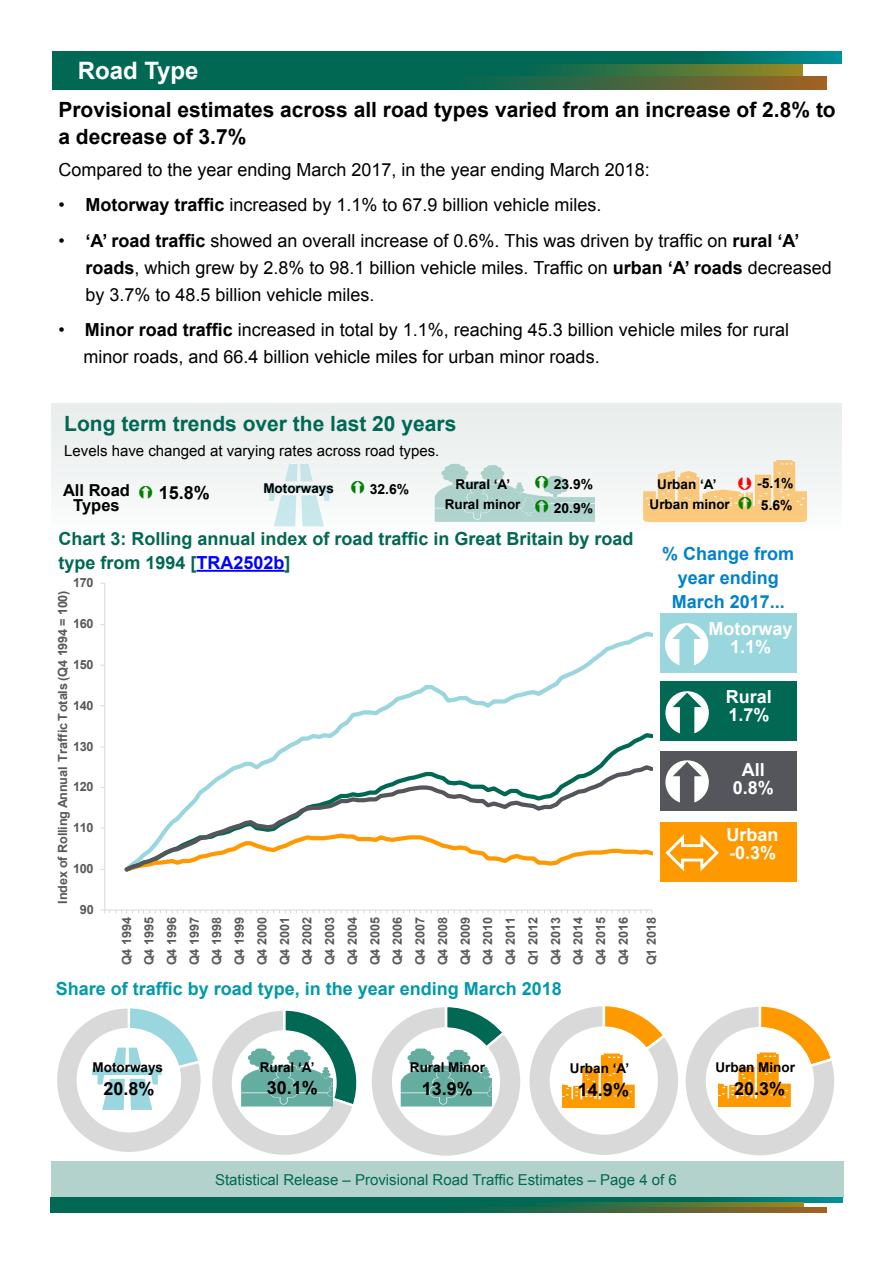
<style>
.page{position:relative;width:893px;height:1263px;background:#fff}
.page>*{position:absolute;margin:0;border:0;box-sizing:border-box;transform-origin:0 0}
.t1{font:700 24px "Arial";color:#fff}
.Front_page_main_text{font:700 21px/27px "Arial";color:#000}
.Front_page_main_text-2{font:700 21px "Arial";color:#006853}
.Front_page_main_text-3{font:18px/27px "Arial";color:#000}
.Front_page_main_text-4{font:700 18px/24px "Arial";color:#006853}
.Front_page_main_text-5{font:700 18px "Arial";color:#0099a9}
.t2{font:700 18px/18px "Arial";color:#fff;text-align:center}
.t3{font:700 18px/24px "Arial";color:#0082ca;text-align:center}
.t4{font:700 18px "Arial";color:#000}
.t5{font:700 16.5px/15px "Arial";color:#000;text-align:center}
.t6{font:15px "Arial";color:#006853}
.Front_page_main_text-6{font:15px "Arial";color:#000}
.t7{font:700 13.8px "Arial";color:#000}
.t8{font:700 13.5px "Arial";color:#000}
.t9{font:700 12.6px/22.6px "Arial";letter-spacing:-.025em;color:#595959;text-align:justify}
.s1{font-weight:700}
.s2{color:#00f}
</style>
<div class="page">
<div style="left:51px;top:1161px;width:792px;height:36px;background:#b3d2cb"></div>
<svg style="left:50px;top:1197px;width:792px;height:5px;background:#006b59"></svg>
<svg style="left:50px;top:1202px;width:753px;height:5px;background:#1b6d4a"></svg>
<svg style="left:50px;top:1207px;width:777px;height:6px;background:#256647"></svg>
<div style="left:51px;top:403px;width:790px;height:127px;background:linear-gradient(to right,#f1f4f3,#eef1f1)"></div>
<svg style="left:264px;top:464px;width:69px;height:62px"></svg>
<svg style="left:57px;top:1006px;width:777px;height:150px"></svg>
<svg style="left:52px;top:64px;width:751px;height:13px;background:#1b6d4a"></svg>
<svg style="left:52px;top:51px;width:790px;height:13px;background:#006b59"></svg>
<svg style="left:52px;top:77px;width:774px;height:12px;background:#256647"></svg>
<hr style="left:196px;top:570px;width:89px;height:2px;background:#00f">
<div style="left:660px;top:613px;width:136px;height:59px;background:#99d6dd"></div>
<div style="left:660px;top:681px;width:136px;height:59px;background:#006853"></div>
<div style="left:660px;top:822px;width:136px;height:59px;background:#f90"></div>
<div style="left:660px;top:751px;width:136px;height:59px;background:#54565b"></div>
<hr style="left:104px;top:583px;width:1px;height:327px;background:#d9d9d9">
<svg style="left:101px;top:909px;width:551px;height:4px"></svg>
<svg style="left:334px;top:632px;width:318px;height:99px"></svg>
<svg style="left:243px;top:731px;width:409px;height:32px"></svg>
<svg style="left:124px;top:763px;width:528px;height:109px"></svg>
<svg style="left:139px;top:486px;width:13px;height:13px"></svg>
<svg style="left:435px;top:464px;width:160px;height:58px"></svg>
<svg style="left:351px;top:481px;width:13px;height:13px"></svg>
<svg style="left:643px;top:460px;width:164px;height:62px"></svg>
<p class="t1" style="left:78px;top:54px;width:122px">Road Type</p>
<p class="Front_page_main_text" style="left:58px;top:97px;width:779px">Provisional estimates across all road types varied from an increase of 2.8% to a decrease of 3.7%</p>
<p class="Front_page_main_text-3" style="left:58px;top:156px;width:593px">Compared to the year ending March 2017, in the year ending March 2018:</p>
<p class="Front_page_main_text-3" style="left:58px;top:191px;width:545px">• <span class="s1">Motorway traffic</span> increased by 1.1% to 67.9 billion vehicle miles.</p>
<p class="Front_page_main_text-3" style="left:85px;top:227px;width:748px;text-indent:-27px">• <span class="s1">‘A’ road traffic</span> showed an overall increase of 0.6%. This was driven by traffic on <span class="s1">rural ‘A’ roads</span>, which grew by 2.8% to 98.1 billion vehicle miles. Traffic on <span class="s1">urban ‘A’ roads</span> decreased by 3.7% to 48.5 billion vehicle miles.</p>
<p class="Front_page_main_text-3" style="left:58px;top:316px;width:732px">• <span class="s1">Minor road traffic</span> increased in total by 1.1%, reaching 45.3 billion vehicle miles for rural</p>
<p class="Front_page_main_text-3" style="left:83px;top:343px;width:518px">minor roads, and 66.4 billion vehicle miles for urban minor roads.</p>
<p class="Front_page_main_text-2" style="left:64px;top:409px;width:394px">Long term trends over the last 20 years</p>
<p class="Front_page_main_text-6" style="left:64px;top:441px;width:377px">Levels have changed at varying rates across road types.</p>
<p class="t5" style="left:63px;top:482px;width:68px">All Road<br>Types</p>
<p class="t4" style="left:159px;top:480px;width:53px">15.8%</p>
<p class="t8" style="left:263px;top:479px;width:72px">Motorways</p>
<p class="t7" style="left:370px;top:480px;width:41px">32.6%</p>
<p class="t8" style="left:657px;top:475px;width:61px">Urban ‘A’</p>
<p class="t7" style="left:757px;top:473px;width:38px">-5.1%</p>
<p class="t8" style="left:650px;top:494px;width:82px">Urban minor</p>
<p class="t7" style="left:761px;top:495px;width:33px">5.6%</p>
<p class="Front_page_main_text-4" style="left:58px;top:527px;width:577px">Chart 3: Rolling annual index of road traffic in Great Britain by road type from 1994 [<span class="s2">TRA2502b</span>]</p>
<p class="t8" style="left:456px;top:474px;width:56px">Rural ‘A’</p>
<p class="t7" style="left:554px;top:474px;width:41px">23.9%</p>
<p class="t8" style="left:445px;top:494px;width:77px">Rural minor</p>
<p class="t7" style="left:554px;top:498px;width:41px">20.9%</p>
<p class="t3" style="left:662px;top:541px;width:134px">% Change from year ending<br>March 2017...</p>
<p class="t2" style="left:708px;top:619px;width:86px">Motorway<br>1.1%</p>
<p class="t2" style="left:726px;top:688px;width:48px;text-align:left">Rural<br>1.7%</p>
<p class="t9" style="left:73px;top:572px;width:22px">170</p>
<p class="t9" style="left:52px;top:904px;width:315px;rotate:-90deg">Index of Rolling Annual Traffic Totals (Q4 1994 = 100)</p>
<p class="t9" style="left:73px;top:612px;width:22px">160</p>
<p class="t9" style="left:73px;top:653px;width:22px">150</p>
<p class="t9" style="left:73px;top:694px;width:22px">140</p>
<p class="t9" style="left:73px;top:735px;width:22px">130</p>
<p class="t2" style="left:733px;top:760px;width:43px">All<br>0.8%</p>
<p class="t2" style="left:727px;top:825px;width:54px;text-align:left">Urban -0.3%</p>
<p class="t9" style="left:73px;top:776px;width:22px">120</p>
<p class="t9" style="left:73px;top:816px;width:22px">110</p>
<p class="t9" style="left:73px;top:857px;width:22px">100</p>
<p class="t9" style="left:80px;top:898px;width:15px">90</p>
<p class="t9" style="left:115px;top:965px;width:49px;rotate:-90deg">Q4 1994<br>Q4 1995<br>Q4 1996<br>Q4 1997<br>Q4 1998<br>Q4 1999<br>Q4 2000<br>Q4 2001<br>Q4 2002<br>Q4 2003<br>Q4 2004<br>Q4 2005<br>Q4 2006<br>Q4 2007<br>Q4 2008<br>Q4 2009<br>Q4 2010<br>Q4 2011<br>Q1 2012<br>Q4 2013<br>Q4 2014<br>Q4 2015<br>Q4 2016</p>
<p class="t9" style="left:640px;top:965px;width:49px;rotate:-90deg">Q1 2018</p>
<p class="Front_page_main_text-5" style="left:56px;top:976px;width:508px">Share of traffic by road type, in the year ending March 2018</p>
<p class="t8" style="left:93px;top:1058px;width:72px">Motorways</p>
<p class="t4" style="left:104px;top:1076px;width:53px">20.8%</p>
<p class="t8" style="left:260px;top:1058px;width:56px">Rural ‘A’</p>
<p class="t4" style="left:267px;top:1075px;width:53px">30.1%</p>
<p class="t8" style="left:410px;top:1057px;width:77px">Rural Minor</p>
<p class="t4" style="left:422px;top:1076px;width:53px">13.9%</p>
<p class="t8" style="left:570px;top:1059px;width:61px">Urban ‘A’</p>
<p class="t4" style="left:578px;top:1077px;width:53px">14.9%</p>
<p class="t6" style="left:215px;top:1169px;width:463px">Statistical Release – Provisional Road Traffic Estimates – Page 4 of 6</p>
<p class="t8" style="left:716px;top:1058px;width:81px">Urban Minor</p>
<p class="t4" style="left:734px;top:1075px;width:53px">20.3%</p>
</div>
